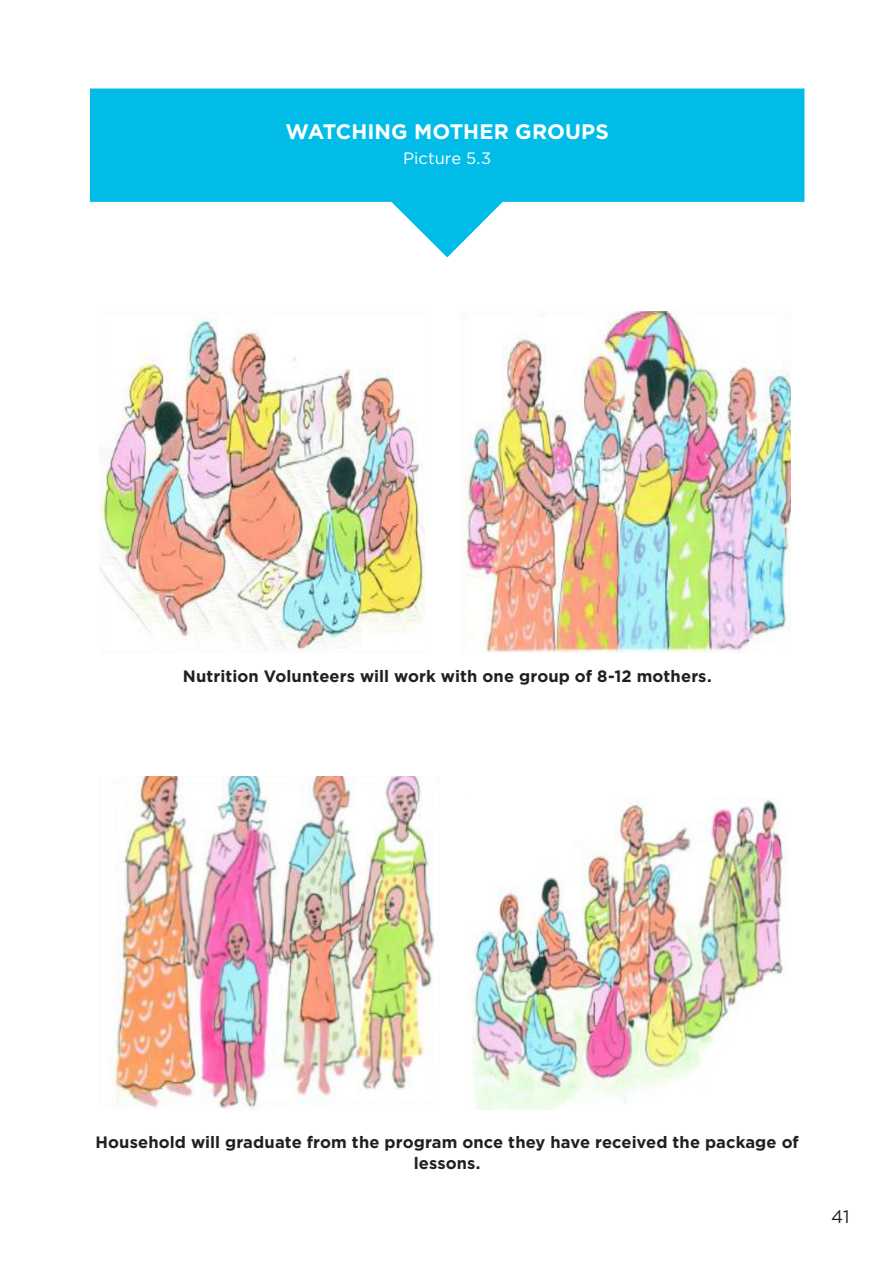
<style>
.page{position:relative;width:893px;height:1263px;background:#fff}
.page>*{position:absolute;margin:0;border:0;box-sizing:border-box;transform-origin:0 0}
.Body_copy_8pt{font:700 21px "Gotham";letter-spacing:.005em;color:#fff}
.t1{font:18px "Gotham";color:#231f20}
.Body_copy_8pt-2{font:700 16.5px/21px "Gotham";letter-spacing:.005em;color:#231f20;text-align:center}
.Body_copy_8pt-3{font:16.5px "Gotham";letter-spacing:-.005em;color:#fff}
</style>
<div class="page">
<svg style="left:90px;top:89px;width:714px;height:168px;fill:#02bce8"></svg>
<img style="left:99px;top:312px;width:691px;height:340px">
<div style="left:426px;top:304px;width:34px;height:358px;background:#fff"></div>
<img style="left:108px;top:776px;width:676px;height:333px">
<div style="left:440px;top:770px;width:25px;height:353px;background:#fff"></div>
<div style="left:453px;top:757px;width:346px;height:40px;background:#fff"></div>
<p class="Body_copy_8pt" style="left:286px;top:119px;width:325px">WATCHING MOTHER GROUPS</p>
<p class="Body_copy_8pt-3" style="left:403px;top:147px;width:90px">Picture 5.3</p>
<p class="Body_copy_8pt-2" style="left:183px;top:665px;width:530px">Nutrition Volunteers will work with one group of 8-12 mothers.</p>
<p class="Body_copy_8pt-2" style="left:96px;top:1131px;width:705px">Household will graduate from the program once they have received the package of lessons.</p>
<p class="t1" style="left:831px;top:1205px;width:20px">41</p>
</div>
